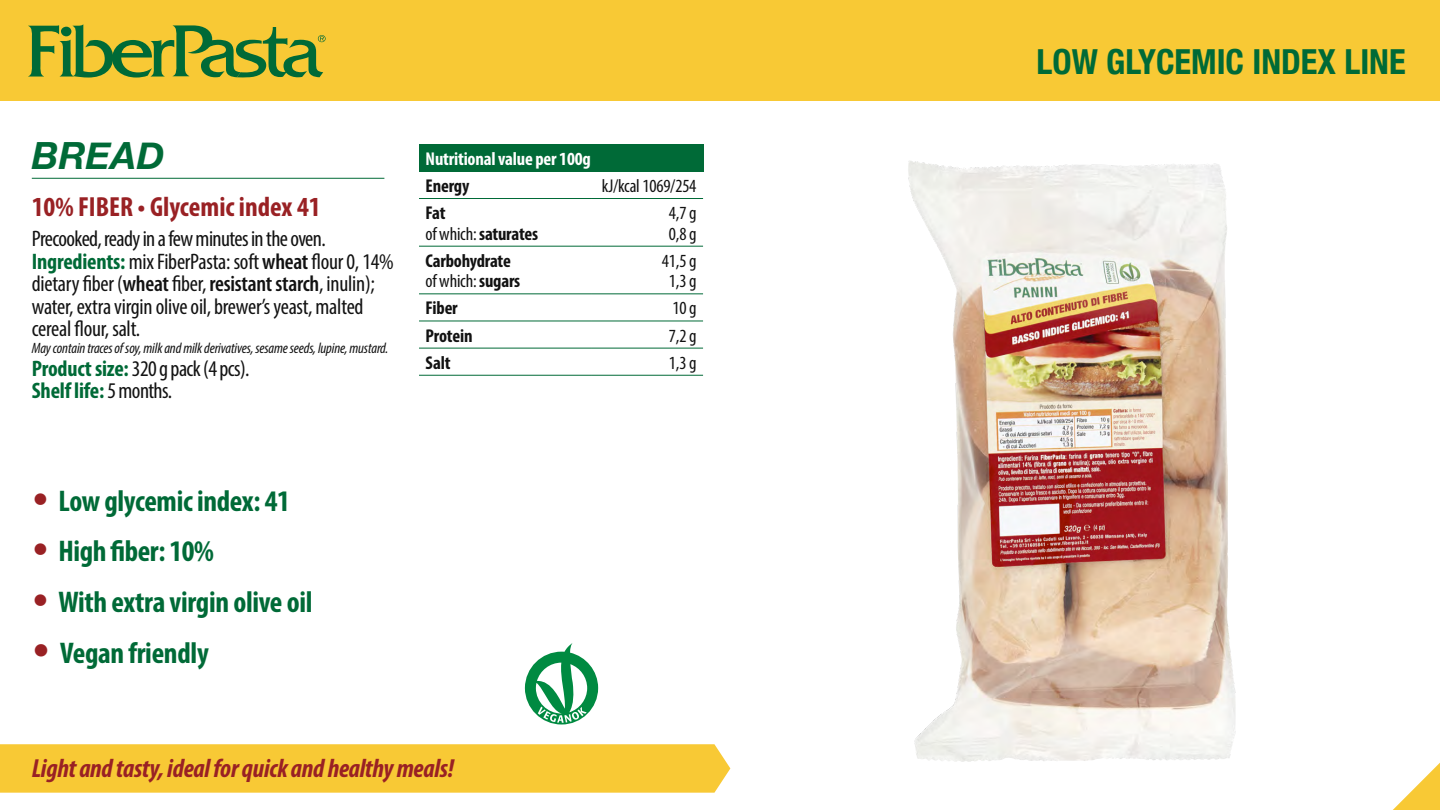
<style>
.page{position:relative;width:1440px;height:810px;background:#fff}
.page>*{position:absolute;margin:0;border:0;box-sizing:border-box;transform-origin:0 0}
.t1{font:italic 700 37.5px "Helvetica Neue";color:#006a37}
.t2{font:700 condensed 34.5px "Helvetica Neue";color:#006a37}
.t3{font:700 condensed 30px "Myriad Pro";letter-spacing:-.01em;color:#006a37}
.t4{font:700 condensed 27.75px "Myriad Pro";color:#992124}
.t5{font:italic 700 condensed 26.25px "Myriad Pro";letter-spacing:-.01em;color:#992124}
.t6{font:condensed 22.5px/22.5px "Myriad Pro";letter-spacing:-.01em;color:#121212}
.t7{font:condensed 18.6px "Myriad Pro";letter-spacing:-.01em;color:#121212}
.t8{font:700 condensed 18.6px "Myriad Pro";letter-spacing:-.01em;color:#121212}
.t9{font:700 condensed 18.6px "Myriad Pro";letter-spacing:-.01em;color:#fff}
.t10{font:italic condensed 15px "Myriad Pro";letter-spacing:-.01em;color:#121212}
.s1{font-weight:700;color:#006a37}
.s2{font-weight:600}
.s3{font-weight:400}
.s4{font-weight:700}
.s5{font-family:"DIN";font-stretch:normal;font-size:35.47px;color:#992124}
.s6{font-family:"DIN";font-stretch:normal;font-size:38.03px;color:#992124}
</style>
<div class="page">
<div style="left:0;top:744px;width:730px;height:49px;background:#f8c935"></div>
<div style="left:0;top:0;width:1440px;height:100px;background:#f8c935"></div>
<svg style="left:28px;top:24px;width:298px;height:54px"></svg>
<img style="left:908px;top:161px;width:318px;height:601px">
<svg style="left:1393px;top:763px;width:47px;height:47px"></svg>
<hr style="left:32px;top:178px;width:352px;height:1px;background:#006a37">
<div style="left:419px;top:144px;width:284px;height:27px;background:#006a37"></div>
<hr style="left:419px;top:198px;width:172px;height:1px;background:#006a37">
<hr style="left:591px;top:198px;width:112px;height:1px;background:#006a37">
<hr style="left:419px;top:246px;width:172px;height:1px;background:#006a37">
<hr style="left:591px;top:246px;width:112px;height:1px;background:#006a37">
<hr style="left:419px;top:293px;width:172px;height:1px;background:#006a37">
<hr style="left:591px;top:293px;width:112px;height:1px;background:#006a37">
<hr style="left:419px;top:321px;width:172px;height:1px;background:#006a37">
<hr style="left:591px;top:321px;width:112px;height:1px;background:#006a37">
<hr style="left:419px;top:348px;width:172px;height:1px;background:#006a37">
<hr style="left:591px;top:348px;width:112px;height:1px;background:#006a37">
<hr style="left:419px;top:375px;width:172px;height:1px;background:#006a37">
<hr style="left:591px;top:375px;width:112px;height:1px;background:#006a37">
<svg style="left:525px;top:643px;width:73px;height:82px"></svg>
<h1 class="t1" style="left:32px;top:127px;width:134px">BREAD</h1>
<p class="t4" style="left:32px;top:190px;width:290px">10% FIBER • Glycemic index 41</p>
<p class="t6" style="left:32px;top:227px;width:363px">Precooked, ready in a few minutes in the oven.<br><span class="s1">Ingredients:</span> mix FiberPasta: soft <span class="s2">wheat</span> flour 0, 14% dietary fiber (<span class="s2">wheat</span> fiber, <span class="s2">resistant starch</span>, inulin); water, extra virgin olive oil, brewer’s yeast, malted cereal flour, salt.</p>
<p class="t10" style="left:32px;top:339px;width:358px">May contain traces of soy, milk and milk derivatives, sesame seeds, lupine, mustard.</p>
<p class="t6" style="left:32px;top:357px;width:219px"><span class="s1">Product size:</span> 320 g pack (4 pcs).<br><span class="s1">Shelf life:</span> 5 months.</p>
<p class="t9" style="left:426px;top:147px;width:167px">Nutritional value per 100g</p>
<p class="t8" style="left:426px;top:174px;width:45px">Energy</p>
<p class="t7" style="left:602px;top:175px;width:96px">kJ/kcal 1069/254</p>
<p class="t8" style="left:426px;top:201px;width:21px">Fat</p>
<p class="t7" style="left:669px;top:202px;width:29px">4,7 g</p>
<p class="t8" style="left:426px;top:222px;width:114px"><span class="s3">of which:</span> saturates</p>
<p class="t7" style="left:669px;top:222px;width:29px">0,8 g</p>
<p class="t8" style="left:426px;top:249px;width:87px">Carbohydrate</p>
<p class="t7" style="left:662px;top:249px;width:36px">41,5 g</p>
<p class="t7" style="left:426px;top:270px;width:96px">of which: <span class="s4">sugars</span></p>
<p class="t7" style="left:669px;top:270px;width:29px">1,3 g</p>
<p class="t8" style="left:426px;top:297px;width:34px">Fiber</p>
<p class="t7" style="left:672px;top:297px;width:26px">10 g</p>
<p class="t8" style="left:426px;top:324px;width:48px">Protein</p>
<p class="t7" style="left:669px;top:324px;width:29px">7,2 g</p>
<p class="t8" style="left:426px;top:351px;width:26px">Salt</p>
<p class="t7" style="left:669px;top:351px;width:29px">1,3 g</p>
<h3 class="t3" style="left:32px;top:482px;width:259px"><span class="s5">•</span> Low glycemic index: 41</h3>
<h3 class="t3" style="left:32px;top:532px;width:184px"><span class="s5">•</span> High fiber: 10%</h3>
<h3 class="t3" style="left:32px;top:583px;width:282px"><span class="s5">•</span> With extra virgin olive oil</h3>
<h3 class="t3" style="left:32px;top:634px;width:178px"><span class="s6">•</span> Vegan friendly</h3>
<p class="t5" style="left:32px;top:752px;width:424px">Light and tasty, ideal for quick and healthy meals!</p>
<h2 class="t2" style="left:1037px;top:33px;width:371px">LOW GLYCEMIC INDEX LINE</h2>
</div>
